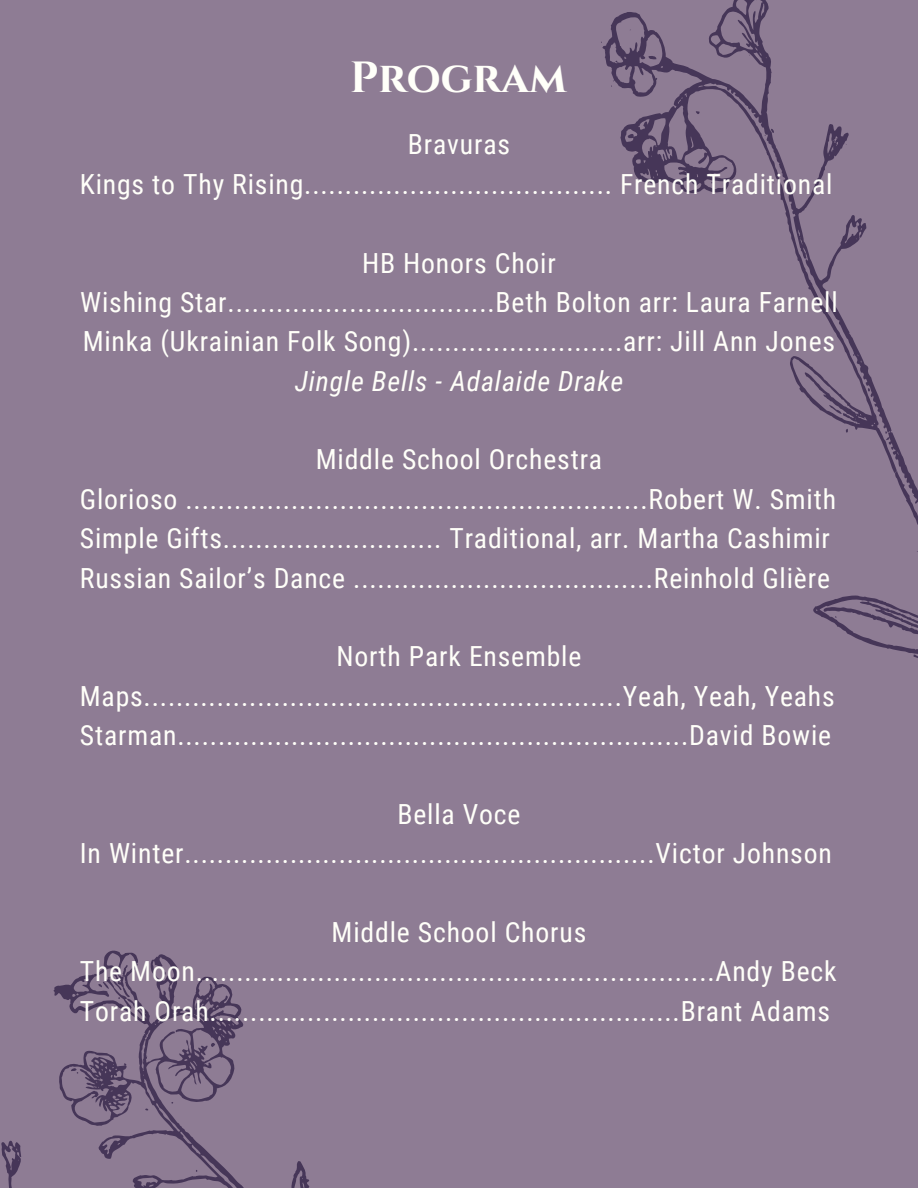
<style>
.page{position:relative;width:918px;height:1188px;background:#8e7c94}
.page>*{position:absolute;margin:0;border:0;box-sizing:border-box;transform-origin:0 0}
.t1{font:700 43.65px "Cinzel";color:#fffff9}
.t2{font:27.75px "Roboto Condensed";letter-spacing:.03em;color:#fffff9}
.t3{font:italic 27.75px "Roboto Condensed";letter-spacing:.03em;color:#fffff9}
</style>
<div class="page">
<svg style="left:601px;top:0;width:317px;height:658px"></svg>
<svg style="left:611px;top:80px;width:3px;height:7px"></svg>
<svg style="left:1px;top:950px;width:309px;height:238px"></svg>
<p class="t1" style="left:350px;top:50px;width:219px">Program</p>
<p class="t2" style="left:408px;top:129px;width:104px">Bravuras</p>
<p class="t2" style="left:80px;top:168px;width:754px">Kings to Thy Rising...................................... French Traditional</p>
<p class="t2" style="left:362px;top:247px;width:195px">HB Honors Choir</p>
<p class="t2" style="left:80px;top:286px;width:759px">Wishing Star.................................Beth Bolton arr: Laura Farnell</p>
<p class="t2" style="left:83px;top:326px;width:754px">Minka (Ukrainian Folk Song)..........................arr: Jill Ann Jones</p>
<p class="t3" style="left:295px;top:365px;width:330px">Jingle Bells - Adalaide Drake</p>
<p class="t2" style="left:316px;top:444px;width:288px">Middle School Orchestra</p>
<p class="t2" style="left:80px;top:483px;width:758px">Glorioso .........................................................Robert W. Smith</p>
<p class="t2" style="left:80px;top:522px;width:752px">Simple Gifts........................... Traditional, arr. Martha Cashimir</p>
<p class="t2" style="left:80px;top:562px;width:752px">Russian Sailor’s Dance .....................................Reinhold Glière</p>
<p class="t2" style="left:337px;top:641px;width:246px">North Park Ensemble</p>
<p class="t2" style="left:80px;top:680px;width:756px">Maps...........................................................Yeah, Yeah, Yeahs</p>
<p class="t2" style="left:80px;top:719px;width:753px">Starman...............................................................David Bowie</p>
<p class="t2" style="left:397px;top:798px;width:125px">Bella Voce</p>
<p class="t2" style="left:80px;top:837px;width:754px">In Winter..........................................................Victor Johnson</p>
<p class="t2" style="left:332px;top:916px;width:256px">Middle School Chorus</p>
<p class="t2" style="left:80px;top:956px;width:758px">The Moon................................................................Andy Beck</p>
<p class="t2" style="left:80px;top:995px;width:752px">Torah Orah..........................................................Brant Adams</p>
</div>
